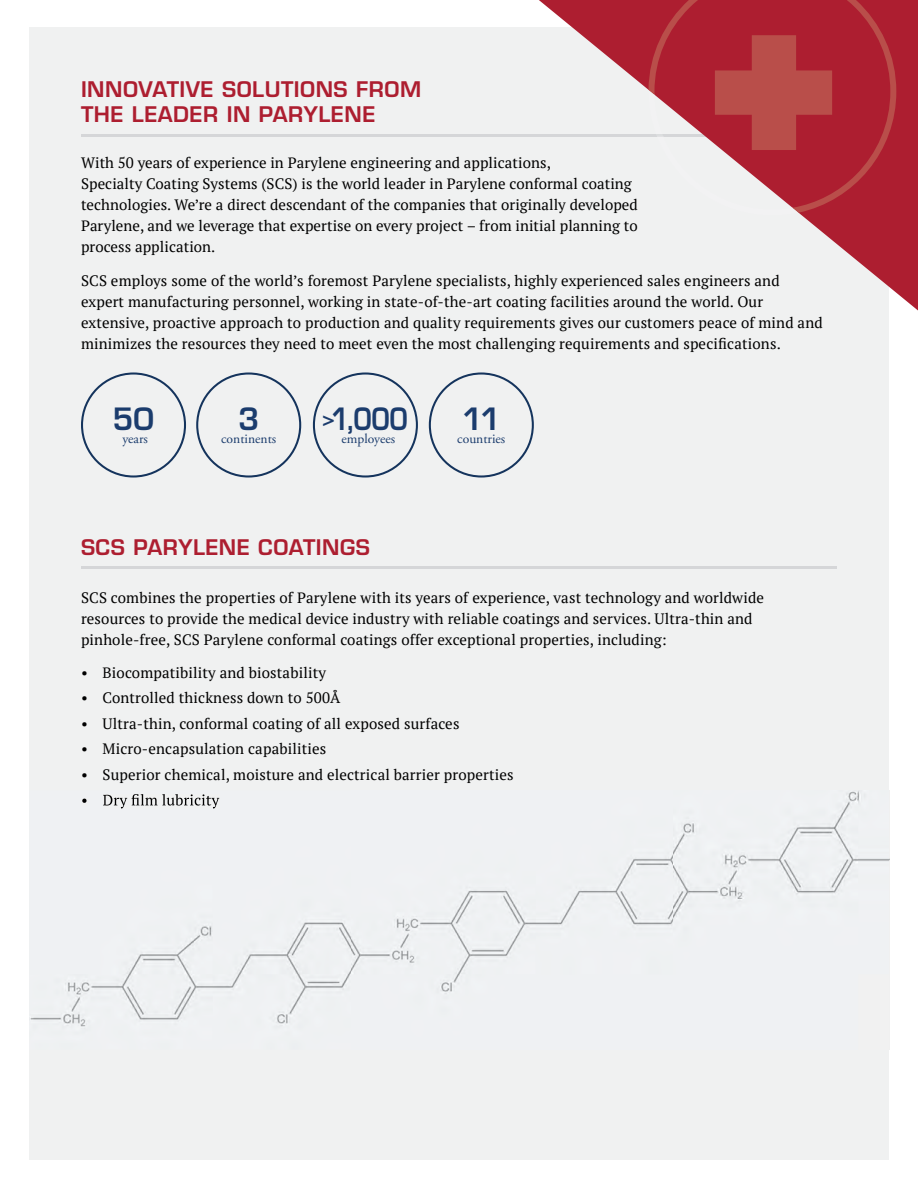
<style>
.page{position:relative;width:918px;height:1188px;background:#fff}
.page>*{position:absolute;margin:0;border:0;box-sizing:border-box;transform-origin:0 0}
.t1{font:600 30px "Eurostile LT Std";color:#1b3c6d;scale:.87 1}
.t2{font:600 30px "Eurostile LT Std";color:#1b3c6d}
.t3{font:600 21px/25.2px "Eurostile LT Std";letter-spacing:.025em;color:#ad1e30}
.t4{font:15px/21px "PT Serif";letter-spacing:.01em;color:#000}
.t5{font:13.65px "Adobe Garamond Pro";color:#1b3c6d}
.s1{font-size:21.9px}
</style>
<div class="page">
<div style="left:29px;top:27px;width:860px;height:1133px;background:#f0f1f1"></div>
<hr style="left:81px;top:134px;width:798px;height:2px;background:#d5d6d8">
<hr style="left:81px;top:567px;width:756px;height:2px;background:#d5d6d8">
<svg style="left:539px;top:0;width:379px;height:310px"></svg>
<svg style="left:648px;top:0;width:248px;height:213px;background:#ad2132"></svg>
<svg style="left:648px;top:35px;width:184px;height:180px"></svg>
<img style="left:30px;top:790px;width:860px;height:260px">
<svg style="left:82px;top:799px;width:6px;height:6px"></svg>
<img style="left:103px;top:794px;width:116px;height:15px">
<svg style="left:81px;top:372px;width:105px;height:106px"></svg>
<svg style="left:196px;top:372px;width:105px;height:106px"></svg>
<svg style="left:429px;top:372px;width:105px;height:106px"></svg>
<svg style="left:313px;top:372px;width:105px;height:106px"></svg>
<h2 class="t3" style="left:81px;top:76px;width:342px">INNOVATIVE SOLUTIONS FROM<br>THE LEADER IN PARYLENE</h2>
<p class="t4" style="left:81px;top:152px;width:558px">With 50 years of experience in Parylene engineering and applications,<br>Specialty Coating Systems (SCS) is the world leader in Parylene conformal coating technologies. We’re a direct descendant of the companies that originally developed Parylene, and we leverage that expertise on every project – from initial planning to process application.</p>
<p class="t4" style="left:81px;top:270px;width:743px">SCS employs some of the world’s foremost Parylene specialists, highly experienced sales engineers and expert manufacturing personnel, working in state-of-the-art coating facilities around the world. Our extensive, proactive approach to production and quality requirements gives our customers peace of mind and minimizes the resources they need to meet even the most challenging requirements and specifications.</p>
<p class="t5" style="left:113px;top:430px;width:43px"><sup>50</sup>years</p>
<p class="t5" style="left:221px;top:430px;width:57px"><sup>3</sup>continents</p>
<h1 class="t2" style="left:462px;top:400px;width:40px">11</h1>
<h1 class="t1" style="left:322px;top:400px;width:100px"><span class="s1">&gt;</span>1,000</h1>
<p class="t5" style="left:342px;top:430px;width:55px">employees</p>
<p class="t5" style="left:457px;top:430px;width:50px">countries</p>
<h2 class="t3" style="left:81px;top:534px;width:291px">SCS PARYLENE COATINGS</h2>
<p class="t4" style="left:81px;top:587px;width:685px">SCS combines the properties of Parylene with its years of experience, vast technology and worldwide resources to provide the medical device industry with reliable coatings and services. Ultra-thin and pinhole-free, SCS Parylene conformal coatings offer exceptional properties, including:</p>
<p class="t4" style="left:81px;top:662px;width:246px">• Biocompatibility and biostability</p>
<p class="t4" style="left:81px;top:687px;width:261px">• Controlled thickness down to 500Å</p>
<p class="t4" style="left:81px;top:713px;width:380px">• Ultra-thin, conformal coating of all exposed surfaces</p>
<p class="t4" style="left:81px;top:738px;width:247px">• Micro-encapsulation capabilities</p>
<p class="t4" style="left:81px;top:764px;width:434px">• Superior chemical, moisture and electrical barrier properties</p>
</div>
